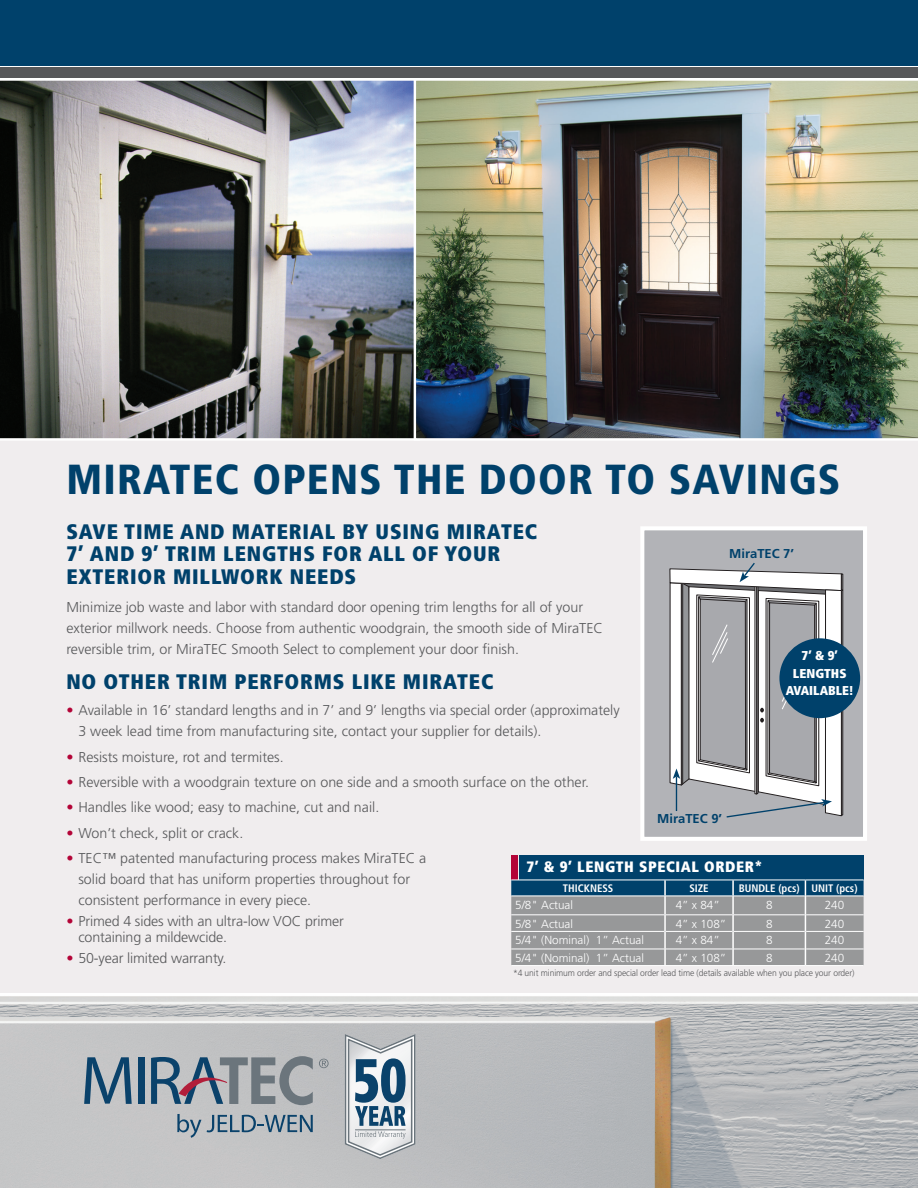
<style>
.page{position:relative;width:918px;height:1188px;background:#fff}
.page>*{position:absolute;margin:0;border:0;box-sizing:border-box;transform-origin:0 0}
.t1{font:900 condensed 42px "Frutiger";letter-spacing:.03em;color:#00416b}
.t2{font:900 condensed 21px/22.5px "Frutiger";letter-spacing:.04em;color:#00416b}
.t3{font:900 condensed 15px "Frutiger";letter-spacing:.04em;color:#fff}
.t4{font:300 14.25px/21px "Frutiger";color:#57585a}
.t5{font:900 condensed 12.9px "Frutiger";color:#fff}
.t6{font:700 12.9px "Frutiger";color:#00416b}
.t7{font:300 11.7px "Frutiger";color:#fff}
.t8{font:700 condensed 10.8px "Frutiger";color:#fff}
.t9{font:300 9px "Frutiger";letter-spacing:-.01em;color:#57585a;scale:.95 1}
.s1{color:#b30437}
</style>
<div class="page">
<div style="left:0;top:441px;width:918px;height:552px;background:#f0edee"></div>
<div style="left:0;top:0;width:918px;height:65px;background:#00416b"></div>
<div style="left:0;top:68px;width:918px;height:10px;background:#57585a"></div>
<img style="left:0;top:80px;width:414px;height:359px">
<img style="left:416px;top:80px;width:502px;height:359px">
<img style="left:0;top:996px;width:918px;height:192px">
<svg style="left:177px;top:1114px;width:24px;height:24px"></svg>
<svg style="left:207px;top:1115px;width:106px;height:17px;background:#8497a6"></svg>
<svg style="left:319px;top:1059px;width:10px;height:9px"></svg>
<svg style="left:84px;top:1057px;width:48px;height:47px;background:#748c9e"></svg>
<div style="left:138px;top:1057px;width:6px;height:47px;background:#0a426b"></div>
<svg style="left:151px;top:1056px;width:162px;height:49px;background:#8f969f"></svg>
<svg style="left:341px;top:1030px;width:77px;height:131px"></svg>
<div style="left:512px;top:855px;width:6px;height:24px;background:#b30437"></div>
<div style="left:519px;top:855px;width:345px;height:24px;background:#00416b"></div>
<svg style="left:511px;top:880px;width:353px;height:86px;background:#859098"></svg>
<div style="left:642px;top:528px;width:223px;height:311px;background:#b2b3b7"></div>
<div style="left:640px;top:526px;width:227px;height:315px;border:4px solid #fff"></div>
<svg style="left:670px;top:563px;width:173px;height:255px"></svg>
<div style="left:779px;top:638px;width:81px;height:80px;background:#00416b;border-radius:50%"></div>
<p class="t1" style="left:66px;top:454px;width:776px">MIRATEC OPENS THE DOOR TO SAVINGS</p>
<p class="t2" style="left:66px;top:520px;width:472px">SAVE TIME AND MATERIAL BY USING MIRATEC<br>7’ AND 9’ TRIM LENGTHS FOR ALL OF YOUR<br>EXTERIOR MILLWORK NEEDS</p>
<p class="t4" style="left:66px;top:597px;width:538px">Minimize job waste and labor with standard door opening trim lengths for all of your exterior millwork needs. Choose from authentic woodgrain, the smooth side of MiraTEC reversible trim, or MiraTEC Smooth Select to complement your door finish.</p>
<p class="t2" style="left:66px;top:670px;width:429px">NO OTHER TRIM PERFORMS LIKE MIRATEC</p>
<p class="t4" style="left:78px;top:700px;width:543px;text-indent:-12px"><span class="s1">•</span> Available in 16’ standard lengths and in 7’ and 9’ lengths via special order (approximately<br>3 week lead time from manufacturing site, contact your supplier for details).</p>
<p class="t4" style="left:66px;top:746px;width:219px"><span class="s1">•</span> Resists moisture, rot and termites.</p>
<p class="t4" style="left:66px;top:772px;width:524px"><span class="s1">•</span> Reversible with a woodgrain texture on one side and a smooth surface on the other.</p>
<p class="t4" style="left:66px;top:797px;width:314px"><span class="s1">•</span> Handles like wood; easy to machine, cut and nail.</p>
<p class="t4" style="left:66px;top:822px;width:178px"><span class="s1">•</span> Won’t check, split or crack.</p>
<p class="t4" style="left:78px;top:848px;width:349px;text-indent:-12px"><span class="s1">•</span> TEC™ patented manufacturing process makes MiraTEC a solid board that has uniform properties throughout for consistent performance in every piece.</p>
<p class="t4" style="left:78px;top:913px;width:267px;line-height:16.5px;text-indent:-12px"><span class="s1">•</span> Primed 4 sides with an ultra-low VOC primer containing a mildewcide.</p>
<p class="t4" style="left:66px;top:948px;width:162px"><span class="s1">•</span> 50-year limited warranty.</p>
<p class="t6" style="left:729px;top:546px;width:66px">MiraTEC 7’</p>
<p class="t5" style="left:802px;top:648px;width:38px">7’ &amp; 9’</p>
<p class="t5" style="left:793px;top:666px;width:55px">LENGTHS</p>
<p class="t5" style="left:786px;top:683px;width:70px">AVAILABLE!</p>
<p class="t6" style="left:657px;top:811px;width:66px">MiraTEC 9’</p>
<p class="t3" style="left:526px;top:858px;width:238px">7’ &amp; 9’ LENGTH SPECIAL ORDER*</p>
<p class="t8" style="left:563px;top:882px;width:52px">THICKNESS</p>
<p class="t8" style="left:689px;top:882px;width:21px">SIZE</p>
<p class="t8" style="left:739px;top:882px;width:62px">BUNDLE (pcs)</p>
<p class="t8" style="left:811px;top:882px;width:48px">UNIT (pcs)</p>
<p class="t7" style="left:515px;top:898px;width:59px">5/8" Actual</p>
<p class="t7" style="left:676px;top:898px;width:46px">4” x 84”</p>
<p class="t7" style="left:766px;top:898px;width:8px">8</p>
<p class="t7" style="left:825px;top:898px;width:21px">240</p>
<p class="t7" style="left:515px;top:917px;width:59px">5/8" Actual</p>
<p class="t7" style="left:676px;top:917px;width:52px">4” x 108”</p>
<p class="t7" style="left:766px;top:917px;width:8px">8</p>
<p class="t7" style="left:825px;top:917px;width:21px">240</p>
<p class="t7" style="left:515px;top:933px;width:130px">5/4" (Nominal) 1” Actual</p>
<p class="t7" style="left:676px;top:933px;width:46px">4” x 84”</p>
<p class="t7" style="left:766px;top:933px;width:8px">8</p>
<p class="t7" style="left:825px;top:933px;width:21px">240</p>
<p class="t7" style="left:515px;top:951px;width:130px">5/4" (Nominal) 1” Actual</p>
<p class="t7" style="left:676px;top:951px;width:52px">4” x 108”</p>
<p class="t7" style="left:766px;top:951px;width:8px">8</p>
<p class="t7" style="left:825px;top:951px;width:21px">240</p>
<p class="t9" style="left:513px;top:968px;width:361px">*4 unit minimum order and special order lead time (details available when you place your order)</p>
</div>
